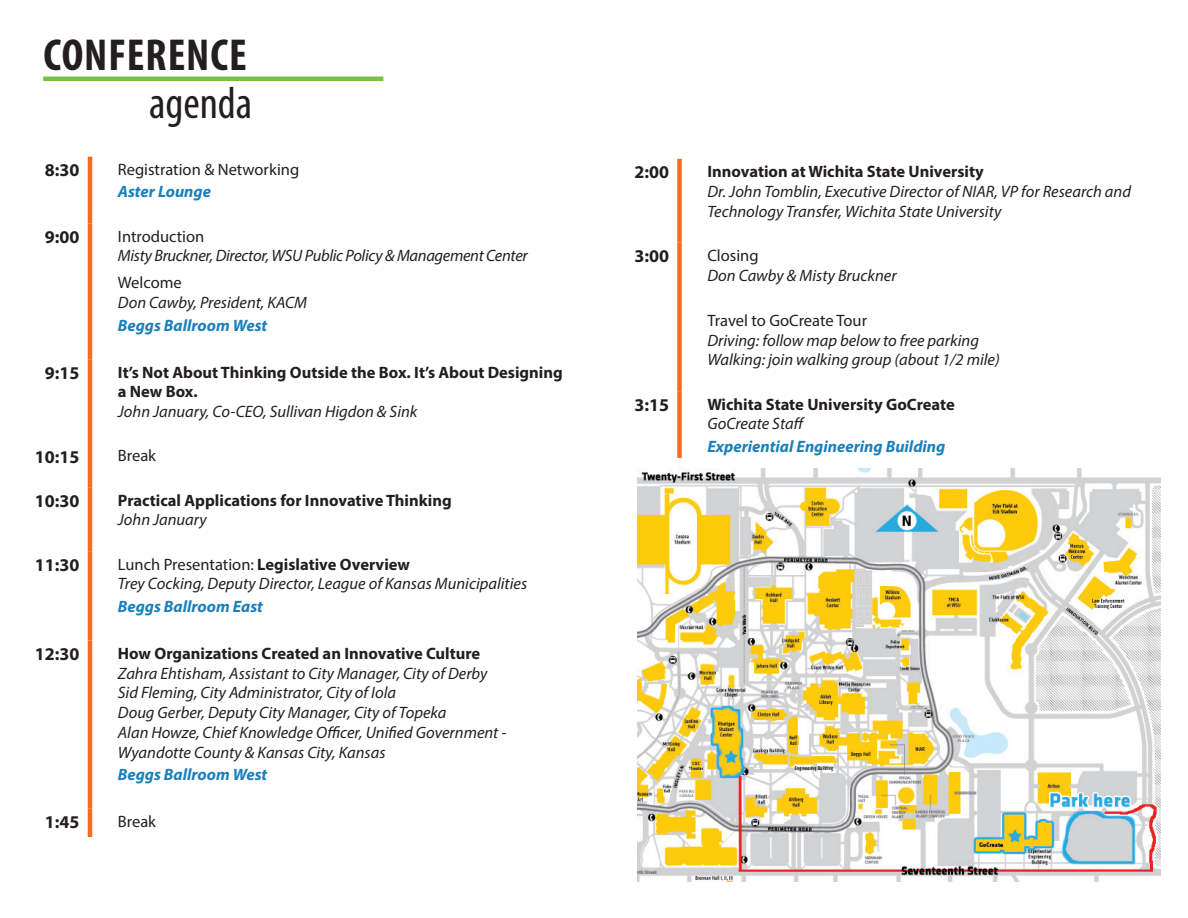
<style>
.page{position:relative;width:1188px;height:918px;background:#fff}
.page>*{position:absolute;margin:0;border:0;box-sizing:border-box;transform-origin:0 0}
.t1{font:700 condensed 45px "Myriad Pro";letter-spacing:.02em;color:#231f20}
.t2{font:condensed 45px "Myriad Pro";color:#231f20}
.t3{font:700 18px "Myriad Pro";color:#231f20}
.t4{font:italic 16.5px/19.8px "Myriad Pro";color:#231f20}
.t5{font:700 16.5px/19.8px "Myriad Pro";color:#231f20}
.t6{font:italic 700 16.5px "Myriad Pro";color:#1a7fba}
.t7{font:16.5px "Myriad Pro";color:#231f20}
.t8{font:italic 16.5px "Myriad Pro";letter-spacing:-.02em;color:#231f20}
.s1{font-style:normal}
.s2{font-weight:700;font-style:normal}
</style>
<div class="page">
<div style="left:43px;top:76px;width:340px;height:5px;background:#79c144"></div>
<hr style="left:88px;top:157px;width:4px;height:66px;background:#f36c26">
<hr style="left:88px;top:223px;width:4px;height:136px;background:#f36c26">
<hr style="left:88px;top:359px;width:4px;height:84px;background:#f36c26">
<hr style="left:88px;top:443px;width:4px;height:44px;background:#f36c26">
<hr style="left:88px;top:487px;width:4px;height:64px;background:#f36c26">
<hr style="left:88px;top:551px;width:4px;height:89px;background:#f36c26">
<hr style="left:88px;top:640px;width:4px;height:169px;background:#f36c26">
<hr style="left:88px;top:809px;width:4px;height:28px;background:#f36c26">
<div style="left:677px;top:159px;width:5px;height:84px;background:#f36c26"></div>
<div style="left:677px;top:243px;width:5px;height:148px;background:#f36c26"></div>
<div style="left:677px;top:391px;width:5px;height:67px;background:#f36c26"></div>
<img style="left:637px;top:469px;width:524px;height:413px">
<h1 class="t1" style="left:44px;top:27px;width:205px">CONFERENCE</h1>
<h1 class="t2" style="left:149px;top:76px;width:105px">agenda</h1>
<p class="t3" style="left:45px;top:158px;width:36px">8:30</p>
<p class="t7" style="left:118px;top:159px;width:183px">Registration &amp; Networking</p>
<p class="t6" style="left:118px;top:181px;width:95px">Aster Lounge</p>
<p class="t3" style="left:45px;top:225px;width:36px">9:00</p>
<p class="t7" style="left:118px;top:226px;width:88px">Introduction</p>
<p class="t8" style="left:118px;top:246px;width:411px">Misty Bruckner, Director, WSU Public Policy &amp; Management Center</p>
<p class="t7" style="left:118px;top:273px;width:65px">Welcome</p>
<p class="t4" style="left:118px;top:293px;width:191px">Don Cawby, President, KACM</p>
<p class="t6" style="left:118px;top:314px;width:151px">Beggs Ballroom West</p>
<p class="t3" style="left:45px;top:361px;width:36px">9:15</p>
<p class="t5" style="left:118px;top:362px;width:446px">It’s Not About Thinking Outside the Box. It’s About Designing a New Box.</p>
<p class="t4" style="left:118px;top:402px;width:301px">John January, Co-CEO, Sullivan Higdon &amp; Sink</p>
<p class="t3" style="left:35px;top:445px;width:46px">10:15</p>
<p class="t7" style="left:118px;top:446px;width:40px">Break</p>
<p class="t3" style="left:35px;top:489px;width:46px">10:30</p>
<p class="t5" style="left:118px;top:490px;width:335px">Practical Applications for Innovative Thinking</p>
<p class="t4" style="left:118px;top:510px;width:90px">John January</p>
<p class="t3" style="left:35px;top:553px;width:46px">11:30</p>
<p class="t4" style="left:118px;top:554px;width:411px"><span class="s1">Lunch Presentation:</span> <span class="s2">Legislative Overview<br></span>Trey Cocking, Deputy Director, League of Kansas Municipalities</p>
<p class="t6" style="left:118px;top:596px;width:147px">Beggs Ballroom East</p>
<p class="t3" style="left:35px;top:642px;width:46px">12:30</p>
<p class="t5" style="left:118px;top:643px;width:364px">How Organizations Created an Innovative Culture</p>
<p class="t4" style="left:118px;top:663px;width:390px">Zahra Ehtisham, Assistant to City Manager, City of Derby Sid Fleming, City Administrator, City of Iola<br>Doug Gerber, Deputy City Manager, City of Topeka<br>Alan Howze, Chief Knowledge Officer, Unified Government - Wyandotte County &amp; Kansas City, Kansas</p>
<p class="t6" style="left:118px;top:764px;width:151px">Beggs Ballroom West</p>
<p class="t3" style="left:45px;top:810px;width:36px">1:45</p>
<p class="t7" style="left:118px;top:811px;width:40px">Break</p>
<p class="t3" style="left:634px;top:161px;width:36px">2:00</p>
<p class="t5" style="left:707px;top:161px;width:278px">Innovation at Wichita State University</p>
<p class="t4" style="left:707px;top:181px;width:425px">Dr. John Tomblin, Executive Director of NIAR, VP for Research and<br>Technology Transfer, Wichita State University</p>
<p class="t3" style="left:634px;top:244px;width:36px">3:00</p>
<p class="t7" style="left:707px;top:245px;width:53px">Closing</p>
<p class="t4" style="left:707px;top:265px;width:191px">Don Cawby &amp; Misty Bruckner</p>
<p class="t7" style="left:707px;top:310px;width:161px">Travel to GoCreate Tour</p>
<p class="t4" style="left:707px;top:330px;width:294px">Driving: follow map below to free parking<br>Walking: join walking group (about 1/2 mile)</p>
<p class="t3" style="left:634px;top:393px;width:36px">3:15</p>
<p class="t5" style="left:707px;top:394px;width:249px">Wichita State University GoCreate</p>
<p class="t4" style="left:707px;top:414px;width:99px">GoCreate Staff</p>
<p class="t6" style="left:707px;top:436px;width:240px">Experiential Engineering Building</p>
</div>
